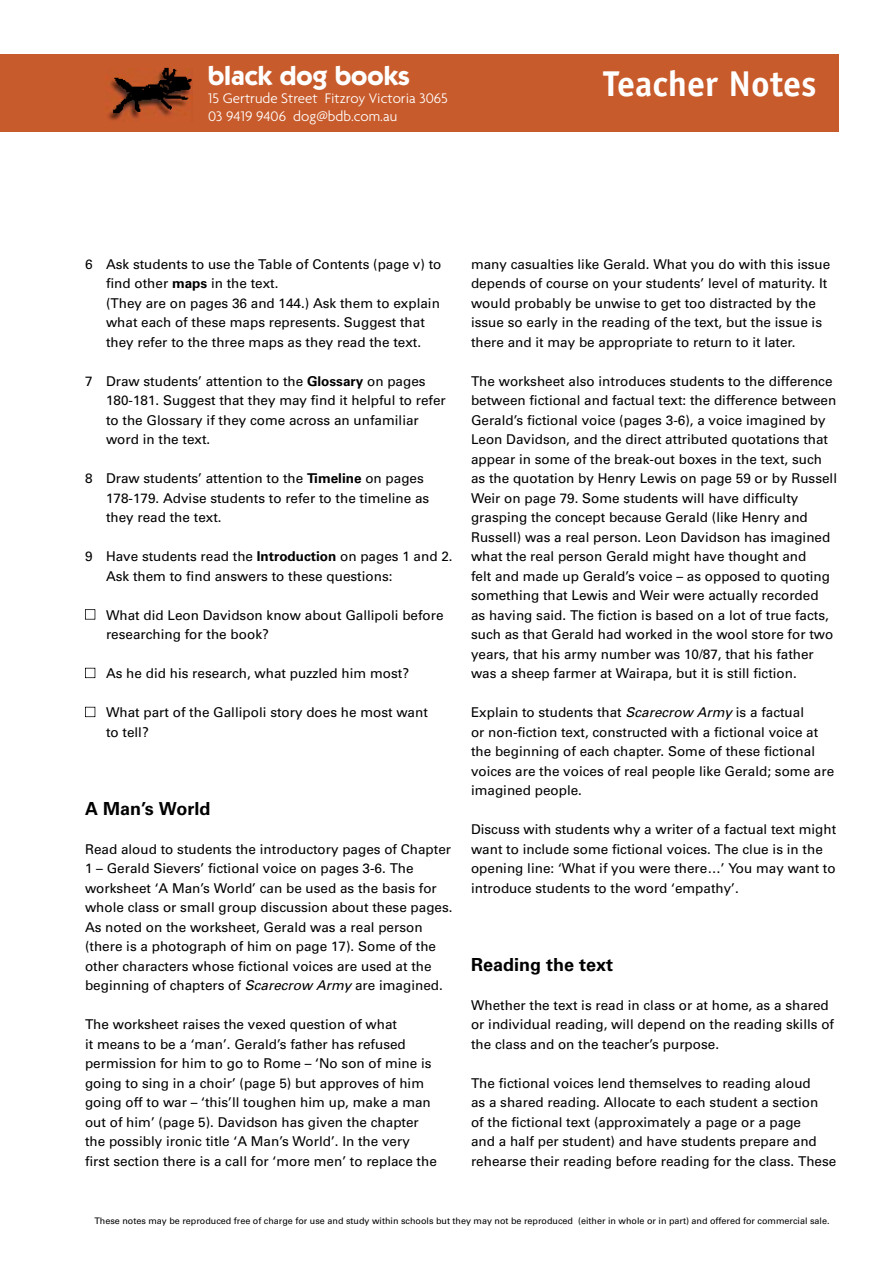
<style>
.page{position:relative;width:893px;height:1263px;background:#fff}
.page>*{position:absolute;margin:0;border:0;box-sizing:border-box;transform-origin:0 0}
.t1{font:700 36px "Officina Sans";color:#fff}
.t2{font:700 27px "Kabel IT Cby BT";color:#fff}
.t3{font:700 18px "Univers";color:#000}
.t4{font:300 15px/18px "Agenda";color:#fff}
.t5{font:13.5px/19.5px "Univers";color:#000}
.t6{font:9px "Univers";color:#000}
.s1{font-weight:700}
.s2{font-style:italic}
</style>
<div class="page">
<div style="left:0;top:54px;width:839px;height:78px;background:#c85b2b"></div>
<img style="left:108px;top:67px;width:85px;height:53px">
<svg style="left:85px;top:609px;width:10px;height:11px"></svg>
<svg style="left:85px;top:668px;width:10px;height:10px"></svg>
<svg style="left:85px;top:707px;width:10px;height:10px"></svg>
<h2 class="t2" style="left:208px;top:59px;width:203px">black dog books</h2>
<p class="t4" style="left:208px;top:89px;width:241px">15 Gertrude Street Fitzroy Victoria 3065<br>03 9419 9406 dog@bdb.com.au</p>
<h1 class="t1" style="left:603px;top:62px;width:215px">Teacher Notes</h1>
<p class="t5" style="left:106px;top:254px;width:337px;text-indent:-21px">6 Ask students to use the Table of Contents (page v) to find other <span class="s1">maps</span> in the text.<br>(They are on pages 36 and 144.) Ask them to explain what each of these maps represents. Suggest that they refer to the three maps as they read the text.</p>
<p class="t5" style="left:106px;top:371px;width:341px;text-indent:-21px">7 Draw students’ attention to the <span class="s1">Glossary</span> on pages 180-181. Suggest that they may find it helpful to refer to the Glossary if they come across an unfamiliar word in the text.</p>
<p class="t5" style="left:106px;top:469px;width:325px;text-indent:-21px">8 Draw students’ attention to the <span class="s1">Timeline</span> on pages<br>178-179. Advise students to refer to the timeline as they read the text.</p>
<p class="t5" style="left:106px;top:547px;width:348px;text-indent:-21px">9 Have students read the <span class="s1">Introduction</span> on pages 1 and 2.<br>Ask them to find answers to these questions:</p>
<p class="t5" style="left:106px;top:605px;width:339px">What did Leon Davidson know about Gallipoli before researching for the book?</p>
<p class="t5" style="left:106px;top:664px;width:305px">As he did his research, what puzzled him most?</p>
<p class="t5" style="left:106px;top:703px;width:323px">What part of the Gallipoli story does he most want to tell?</p>
<h3 class="t3" style="left:85px;top:798px;width:127px">A Man’s World</h3>
<p class="t5" style="left:85px;top:839px;width:369px">Read aloud to students the introductory pages of Chapter 1 – Gerald Sievers’ fictional voice on pages 3-6. The worksheet ‘A Man’s World’ can be used as the basis for whole class or small group discussion about these pages.<br>As noted on the worksheet, Gerald was a real person (there is a photograph of him on page 17). Some of the other characters whose fictional voices are used at the beginning of chapters of <span class="s2">Scarecrow Army</span> are imagined.</p>
<p class="t5" style="left:85px;top:1015px;width:353px">The worksheet raises the vexed question of what<br>it means to be a ‘man’. Gerald’s father has refused permission for him to go to Rome – ‘No son of mine is going to sing in a choir’ (page 5) but approves of him going off to war – ‘this’ll toughen him up, make a man out of him’ (page 5). Davidson has given the chapter the possibly ironic title ‘A Man’s World’. In the very first section there is a call for ‘more men’ to replace the</p>
<p class="t5" style="left:471px;top:254px;width:361px">many casualties like Gerald. What you do with this issue depends of course on your students’ level of maturity. It would probably be unwise to get too distracted by the issue so early in the reading of the text, but the issue is there and it may be appropriate to return to it later.</p>
<p class="t5" style="left:471px;top:371px;width:368px">The worksheet also introduces students to the difference between fictional and factual text: the difference between Gerald’s fictional voice (pages 3-6), a voice imagined by Leon Davidson, and the direct attributed quotations that appear in some of the break-out boxes in the text, such as the quotation by Henry Lewis on page 59 or by Russell Weir on page 79. Some students will have difficulty grasping the concept because Gerald (like Henry and Russell) was a real person. Leon Davidson has imagined what the real person Gerald might have thought and<br>felt and made up Gerald’s voice – as opposed to quoting something that Lewis and Weir were actually recorded<br>as having said. The fiction is based on a lot of true facts, such as that Gerald had worked in the wool store for two years, that his army number was 10/87, that his father was a sheep farmer at Wairapa, but it is still fiction.</p>
<p class="t5" style="left:471px;top:703px;width:365px">Explain to students that <span class="s2">Scarecrow Army</span> is a factual<br>or non-fiction text, constructed with a fictional voice at the beginning of each chapter. Some of these fictional voices are the voices of real people like Gerald; some are imagined people.</p>
<p class="t5" style="left:471px;top:820px;width:367px">Discuss with students why a writer of a factual text might want to include some fictional voices. The clue is in the opening line: ‘What if you were there…’ You may want to introduce students to the word ‘empathy’.</p>
<h3 class="t3" style="left:471px;top:954px;width:144px">Reading the text</h3>
<p class="t5" style="left:471px;top:995px;width:365px">Whether the text is read in class or at home, as a shared or individual reading, will depend on the reading skills of the class and on the teacher’s purpose.</p>
<p class="t5" style="left:471px;top:1073px;width:367px">The fictional voices lend themselves to reading aloud<br>as a shared reading. Allocate to each student a section<br>of the fictional text (approximately a page or a page<br>and a half per student) and have students prepare and rehearse their reading before reading for the class. These</p>
<p class="t6" style="left:94px;top:1215px;width:737px">These notes may be reproduced free of charge for use and study within schools but they may not be reproduced (either in whole or in part) and offered for commercial sale.</p>
</div>
